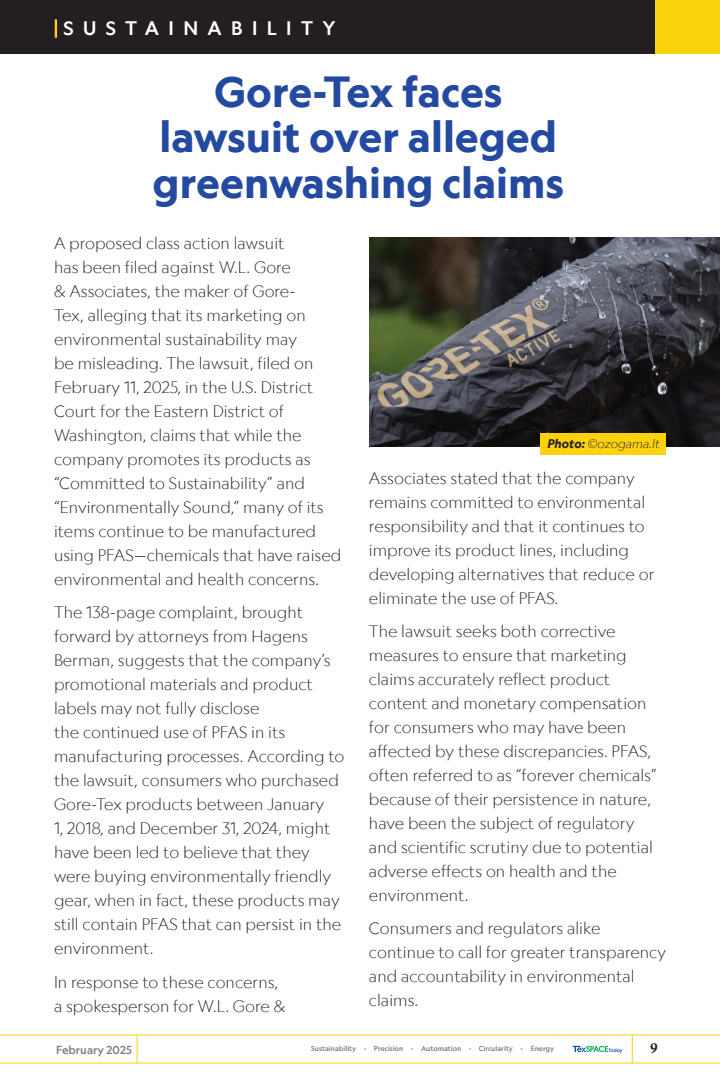
<style>
.page{position:relative;width:720px;height:1080px;background:#fff}
.page>*{position:absolute;margin:0;border:0;box-sizing:border-box;transform-origin:0 0}
.t1{font:700 41.6px/45.8px "Geograph Edit";color:#234aa0;text-align:center}
.t2{font:500 18.7px "Geograph Edit";letter-spacing:.5em;color:#fff}
.t3{font:300 16px/24px "Geograph Edit";color:#231f20}
.t4{font:14px "Calis MT Bol";color:#231f20}
.t5{font:italic 300 12px "Geograph Edit";color:#231f20}
.t6{font:500 11.2px "Geograph Edit";color:#818285}
.t7{font:500 7px "Geograph";color:#818285}
.s1{font-weight:700}
</style>
<div class="page">
<svg style="left:573px;top:1046px;width:49px;height:7px"></svg>
<hr style="left:1px;top:1035px;width:719px;height:1px;background:#fcd10d">
<hr style="left:1px;top:1063px;width:719px;height:1px;background:#fcd10d">
<svg style="left:632px;top:1035px;width:1px;height:28px"></svg>
<svg style="left:137px;top:1035px;width:1px;height:28px"></svg>
<div style="left:0;top:0;width:665px;height:54px;background:#231f20"></div>
<svg style="left:55px;top:19px;width:2px;height:19px"></svg>
<div style="left:655px;top:0;width:65px;height:54px;background:#fcd10d"></div>
<img style="left:369px;top:238px;width:351px;height:209px">
<div style="left:540px;top:433px;width:126px;height:22px;background:#fcd10d"></div>
<p class="t2" style="left:64px;top:17px;width:273px">SUSTAINABILITY</p>
<h1 class="t1" style="left:153px;top:68px;width:413px">Gore-Tex faces lawsuit over alleged greenwashing claims</h1>
<p class="t3" style="left:54px;top:231px;width:289px">A proposed class action lawsuit<br>has been filed against W.L. Gore<br>&amp; Associates, the maker of Gore-<br>Tex, alleging that its marketing on environmental sustainability may<br>be misleading. The lawsuit, filed on February 11, 2025, in the U.S. District Court for the Eastern District of Washington, claims that while the company promotes its products as “Committed to Sustainability” and “Environmentally Sound,” many of its items continue to be manufactured using PFAS—chemicals that have raised environmental and health concerns.</p>
<p class="t3" style="left:54px;top:600px;width:292px">The 138-page complaint, brought forward by attorneys from Hagens Berman, suggests that the company’s promotional materials and product labels may not fully disclose<br>the continued use of PFAS in its manufacturing processes. According to the lawsuit, consumers who purchased Gore-Tex products between January<br>1, 2018, and December 31, 2024, might have been led to believe that they were buying environmentally friendly gear, when in fact, these products may still contain PFAS that can persist in the environment.</p>
<p class="t3" style="left:54px;top:970px;width:233px">In response to these concerns, a spokesperson for W.L. Gore &amp;</p>
<p class="t5" style="left:547px;top:437px;width:114px"><span class="s1">Photo:</span> ©️ozogama.lt</p>
<p class="t3" style="left:369px;top:466px;width:287px">Associates stated that the company remains committed to environmental responsibility and that it continues to improve its product lines, including developing alternatives that reduce or eliminate the use of PFAS.</p>
<p class="t3" style="left:369px;top:619px;width:289px">The lawsuit seeks both corrective measures to ensure that marketing claims accurately reflect product content and monetary compensation for consumers who may have been affected by these discrepancies. PFAS, often referred to as “forever chemicals” because of their persistence in nature, have been the subject of regulatory and scientific scrutiny due to potential adverse effects on health and the environment.</p>
<p class="t3" style="left:369px;top:916px;width:299px">Consumers and regulators alike continue to call for greater transparency and accountability in environmental claims.</p>
<p class="t6" style="left:56px;top:1043px;width:77px">February 2025</p>
<p class="t7" style="left:311px;top:1044px;width:245px">Sustainability - Precision - Automation - Circularity - Energy</p>
<p class="t4" style="left:651px;top:1040px;width:9px">9</p>
</div>
